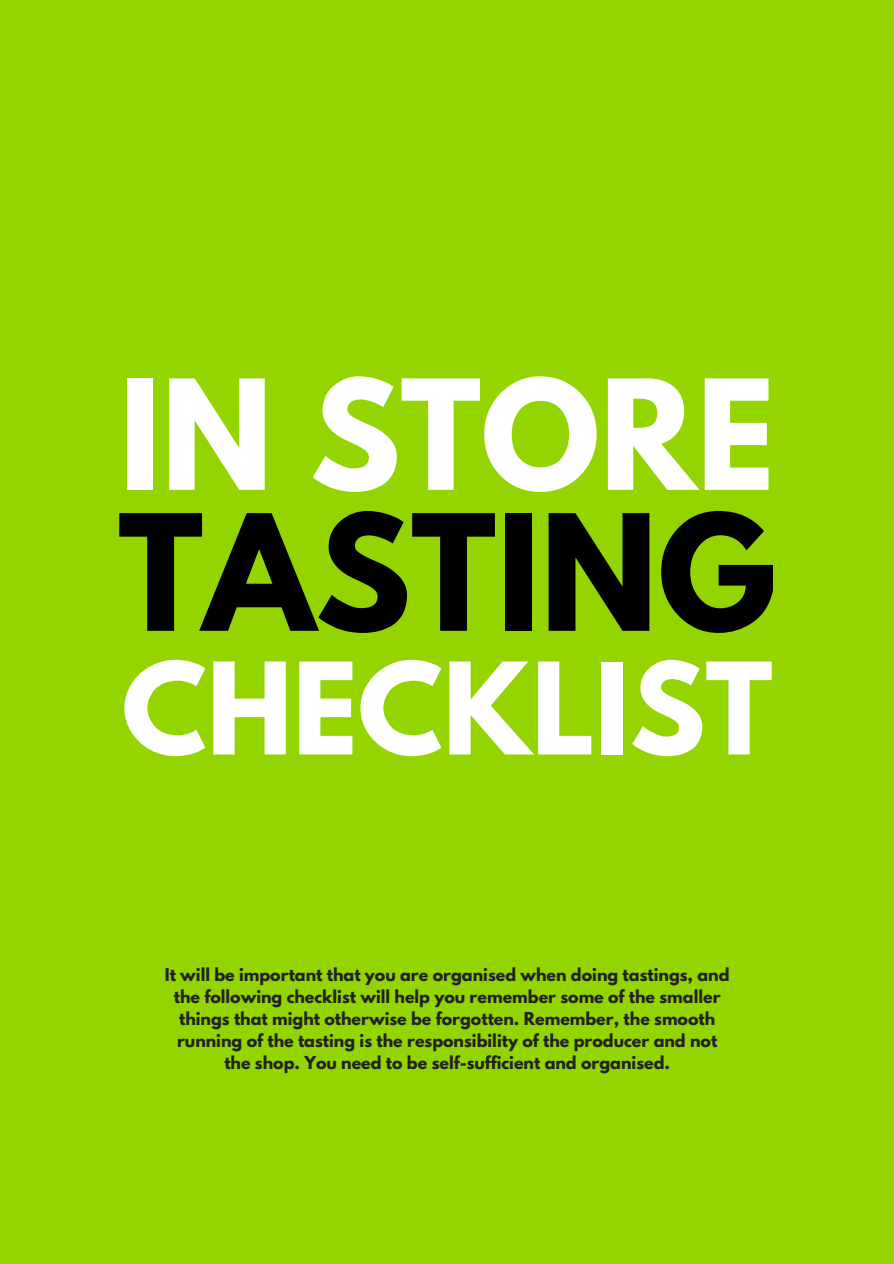
<style>
.page{position:relative;width:894px;height:1264px;background:#fff}
.page>*{position:absolute;margin:0;border:0;box-sizing:border-box;transform-origin:0 0}
.t1{font:700 142.65px "League Spartan";color:#000}
.t2{font:700 135.15px "League Spartan";color:#fff}
.t3{font:700 112.65px "League Spartan";color:#fff}
.t4{font:700 15.9px/21.9px "League Spartan";color:#222;text-align:center}
</style>
<div class="page">
<div style="left:0;top:0;width:893px;height:1263px;background:#94d400"></div>
<h2 class="t2" style="left:119px;top:368px;width:656px">IN STORE</h2>
<h1 class="t1" style="left:118px;top:502px;width:659px">TASTING</h1>
<h3 class="t3" style="left:122px;top:653px;width:652px">CHECKLIST</h3>
<p class="t4" style="left:165px;top:965px;width:566px">It will be important that you are organised when doing tastings, and the following checklist will help you remember some of the smaller things that might otherwise be forgotten. Remember, the smooth running of the tasting is the responsibility of the producer and not the shop. You need to be self-sufficient and organised.</p>
</div>
